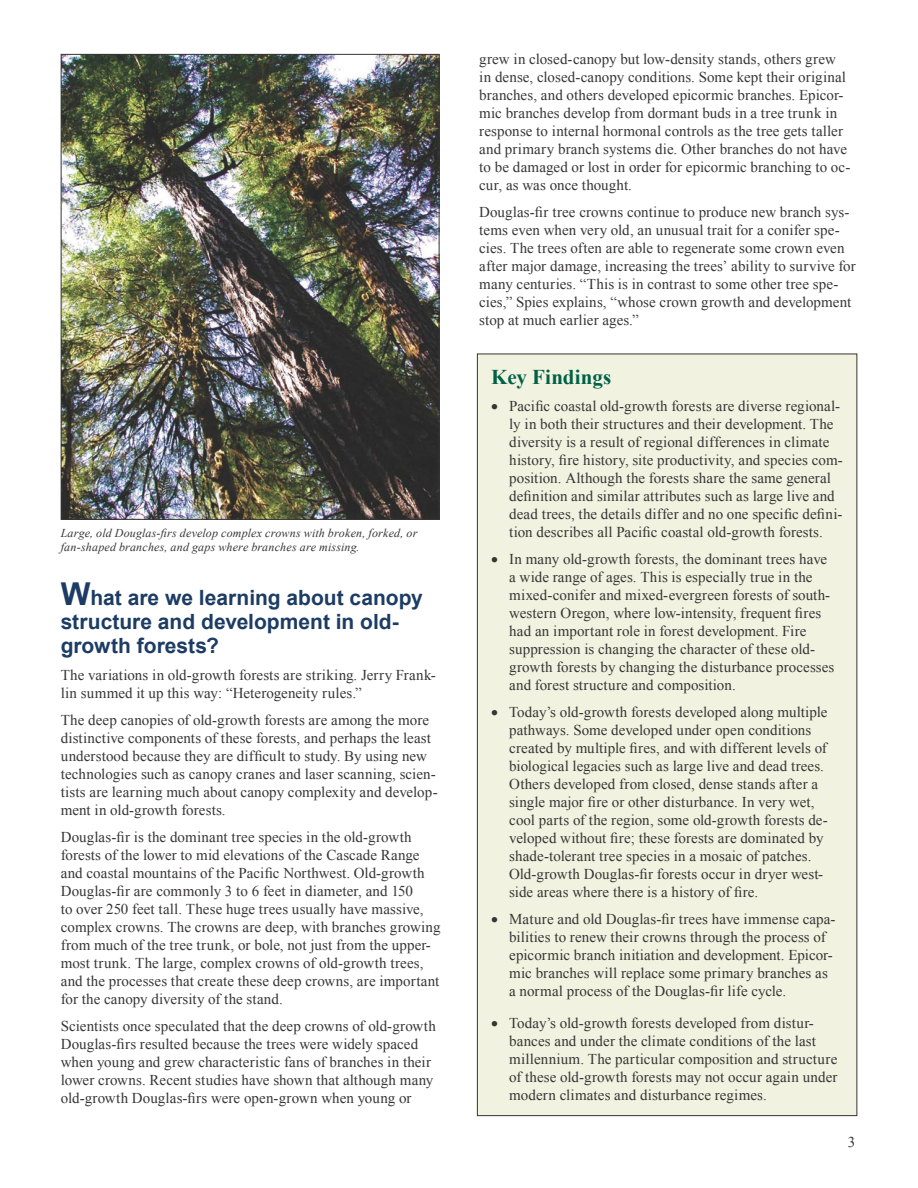
<style>
.page{position:relative;width:918px;height:1188px;background:#fff}
.page>*{position:absolute;margin:0;border:0;box-sizing:border-box;transform-origin:0 0}
.t1{font:700 21px/24px "Arial";color:#1c3c64}
.t2{font:700 21px "Times New Roman";letter-spacing:.005em;color:#006146}
.t3{font:15px/18px "Times New Roman";letter-spacing:.005em;color:#373535}
.t4{font:italic 12px/13.5px "Times New Roman";letter-spacing:.015em;color:#373535}
.s1{font-size:31.5px}
</style>
<div class="page">
<div style="left:477px;top:354px;width:380px;height:762px;background:#f1f2e0"></div>
<img style="left:63px;top:56px;width:375px;height:462px">
<p class="t4" style="left:61px;top:526px;width:358px">Large, old Douglas-firs develop complex crowns with broken, forked, or fan-shaped branches, and gaps where branches are missing.</p>
<h1 class="t1" style="left:61px;top:586px;width:364px"><span class="s1">W</span>hat are we learning about canopy structure and development in old&shy;growth forests?</h1>
<p class="t3" style="left:61px;top:666px;width:377px">The variations in old-growth forests are striking. Jerry Frank&shy;lin summed it up this way: “Heterogeneity rules.”</p>
<p class="t3" style="left:61px;top:711px;width:378px">The deep canopies of old-growth forests are among the more distinctive components of these forests, and perhaps the least understood because they are difficult to study. By using new technologies such as canopy cranes and laser scanning, scien&shy;tists are learning much about canopy complexity and develop&shy;ment in old-growth forests.</p>
<p class="t3" style="left:61px;top:828px;width:381px">Douglas-fir is the dominant tree species in the old-growth forests of the lower to mid elevations of the Cascade Range and coastal mountains of the Pacific Northwest. Old-growth Douglas-fir are commonly 3 to 6 feet in diameter, and 150<br>to over 250 feet tall. These huge trees usually have massive, complex crowns. The crowns are deep, with branches growing from much of the tree trunk, or bole, not just from the upper&shy;most trunk. The large, complex crowns of old-growth trees, and the processes that create these deep crowns, are important for the canopy diversity of the stand.</p>
<p class="t3" style="left:61px;top:1017px;width:377px">Scientists once speculated that the deep crowns of old-growth Douglas-firs resulted because the trees were widely spaced when young and grew characteristic fans of branches in their lower crowns. Recent studies have shown that although many old-growth Douglas-firs were open-grown when young or</p>
<p class="t3" style="left:479px;top:50px;width:373px">grew in closed-canopy but low-density stands, others grew in dense, closed-canopy conditions. Some kept their original branches, and others developed epicormic branches. Epicor&shy;mic branches develop from dormant buds in a tree trunk in response to internal hormonal controls as the tree gets taller and primary branch systems die. Other branches do not have to be damaged or lost in order for epicormic branching to oc&shy;cur, as was once thought.</p>
<p class="t3" style="left:479px;top:203px;width:378px">Douglas-fir tree crowns continue to produce new branch sys&shy;tems even when very old, an unusual trait for a conifer spe&shy;cies. The trees often are able to regenerate some crown even after major damage, increasing the trees’ ability to survive for many centuries. “This is in contrast to some other tree spe&shy;cies,” Spies explains, “whose crown growth and development stop at much earlier ages.”</p>
<h1 class="t2" style="left:491px;top:363px;width:122px">Key Findings</h1>
<p class="t3" style="left:509px;top:397px;width:335px;text-indent:-18px">• Pacific coastal old-growth forests are diverse regional&shy;ly in both their structures and their development. The diversity is a result of regional differences in climate history, fire history, site productivity, and species com&shy;position. Although the forests share the same general definition and similar attributes such as large live and dead trees, the details differ and no one specific defini&shy;tion describes all Pacific coastal old-growth forests.</p>
<p class="t3" style="left:509px;top:550px;width:327px;text-indent:-18px">• In many old-growth forests, the dominant trees have a wide range of ages. This is especially true in the mixed-conifer and mixed-evergreen forests of south&shy;western Oregon, where low-intensity, frequent fires had an important role in forest development. Fire suppression is changing the character of these old&shy;growth forests by changing the disturbance processes and forest structure and composition.</p>
<p class="t3" style="left:509px;top:703px;width:320px;text-indent:-18px">• Today’s old-growth forests developed along multiple pathways. Some developed under open conditions created by multiple fires, and with different levels of biological legacies such as large live and dead trees.<br>Others developed from closed, dense stands after a single major fire or other disturbance. In very wet, cool parts of the region, some old-growth forests de&shy;veloped without fire; these forests are dominated by shade-tolerant tree species in a mosaic of patches.<br>Old-growth Douglas-fir forests occur in dryer west&shy;side areas where there is a history of fire.</p>
<p class="t3" style="left:509px;top:910px;width:328px;text-indent:-18px">• Mature and old Douglas-fir trees have immense capa&shy;bilities to renew their crowns through the process of epicormic branch initiation and development. Epicor&shy;mic branches will replace some primary branches as a normal process of the Douglas-fir life cycle.</p>
<p class="t3" style="left:509px;top:1013px;width:330px;text-indent:-18px">• Today’s old-growth forests developed from distur&shy;bances and under the climate conditions of the last millennium. The particular composition and structure of these old-growth forests may not occur again under modern climates and disturbance regimes.</p>
<p class="t3" style="left:848px;top:1132px;width:9px">3</p>
</div>
